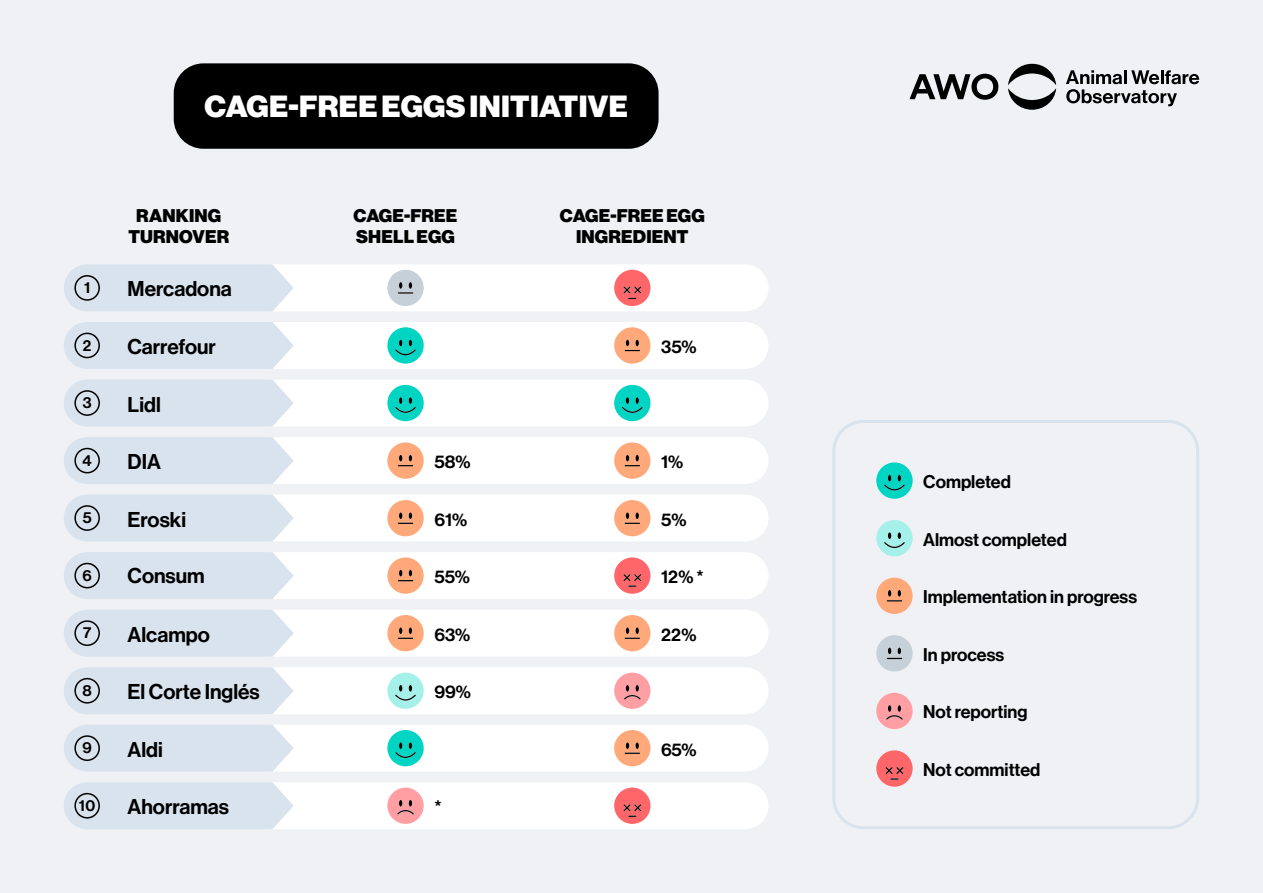
<style>
.page{position:relative;width:1263px;height:893px;background:#eff1f5}
.page>*{position:absolute;margin:0;border:0;box-sizing:border-box;transform-origin:0 0}
.t1{font:900 30px "Neue Haas Display";letter-spacing:.01em;color:#fff}
.t2{font:21px "Neue Haas Display Mediu";color:#000}
.t3{font:18px "Neue Haas Display Mediu";color:#000}
.t4{font:900 18px/21px "Neue Haas Display";letter-spacing:.01em;color:#000;text-align:center}
.t5{font:15px "Neue Haas Display Mediu";color:#000}
</style>
<div class="page">
<svg style="left:909px;top:74px;width:89px;height:26px"></svg>
<svg style="left:1066px;top:70px;width:133px;height:36px"></svg>
<svg style="left:1008px;top:64px;width:48px;height:46px"></svg>
<div style="left:832px;top:420px;width:367px;height:409px;border:3px solid #d9e3ed;border-radius:30px"></div>
<svg style="left:876px;top:578px;width:37px;height:36px"></svg>
<svg style="left:876px;top:693px;width:37px;height:36px"></svg>
<svg style="left:876px;top:462px;width:37px;height:37px"></svg>
<svg style="left:876px;top:635px;width:37px;height:36px"></svg>
<svg style="left:876px;top:750px;width:37px;height:37px"></svg>
<svg style="left:876px;top:520px;width:37px;height:36px"></svg>
<div style="left:174px;top:63px;width:484px;height:86px;background:#000;border-radius:30px"></div>
<svg style="left:64px;top:610px;width:704px;height:47px"></svg>
<svg style="left:64px;top:380px;width:704px;height:46px"></svg>
<svg style="left:64px;top:264px;width:704px;height:47px"></svg>
<svg style="left:64px;top:667px;width:704px;height:47px"></svg>
<svg style="left:64px;top:782px;width:704px;height:47px"></svg>
<svg style="left:64px;top:552px;width:704px;height:47px"></svg>
<svg style="left:64px;top:725px;width:704px;height:47px"></svg>
<svg style="left:64px;top:495px;width:704px;height:46px"></svg>
<svg style="left:64px;top:437px;width:704px;height:47px"></svg>
<svg style="left:64px;top:322px;width:704px;height:47px"></svg>
<h1 class="t1" style="left:204px;top:89px;width:425px">CAGE-FREE EGGS INITIATIVE</h1>
<p class="t4" style="left:128px;top:205px;width:102px">RANKING<br>TURNOVER</p>
<p class="t4" style="left:354px;top:205px;width:105px;text-align:left">CAGE-FREE<br>SHELL EGG</p>
<p class="t4" style="left:560px;top:205px;width:146px">CAGE-FREE EGG<br>INGREDIENT</p>
<p class="t5" style="left:84px;top:279px;width:8px">1</p>
<p class="t2" style="left:128px;top:277px;width:106px">Mercadona</p>
<p class="t5" style="left:83px;top:337px;width:10px">2</p>
<p class="t2" style="left:128px;top:334px;width:90px">Carrefour</p>
<p class="t3" style="left:661px;top:336px;width:37px">35%</p>
<p class="t5" style="left:83px;top:394px;width:10px">3</p>
<p class="t2" style="left:128px;top:392px;width:35px">Lidl</p>
<p class="t5" style="left:83px;top:452px;width:11px">4</p>
<p class="t2" style="left:128px;top:450px;width:35px">DIA</p>
<p class="t3" style="left:434px;top:451px;width:38px">58%</p>
<p class="t3" style="left:661px;top:451px;width:24px">1%</p>
<p class="t3" style="left:923px;top:471px;width:89px">Completed</p>
<p class="t5" style="left:83px;top:509px;width:10px">5</p>
<p class="t2" style="left:128px;top:507px;width:60px">Eroski</p>
<p class="t3" style="left:434px;top:509px;width:34px">61%</p>
<p class="t3" style="left:661px;top:509px;width:27px">5%</p>
<p class="t3" style="left:923px;top:529px;width:145px">Almost completed</p>
<p class="t5" style="left:83px;top:567px;width:11px">6</p>
<p class="t2" style="left:128px;top:564px;width:79px">Consum</p>
<p class="t3" style="left:434px;top:566px;width:37px">55%</p>
<p class="t3" style="left:661px;top:566px;width:44px">12% *</p>
<p class="t3" style="left:923px;top:586px;width:215px">Implementation in progress</p>
<p class="t5" style="left:83px;top:624px;width:10px">7</p>
<p class="t2" style="left:128px;top:622px;width:84px">Alcampo</p>
<p class="t3" style="left:434px;top:624px;width:38px">63%</p>
<p class="t3" style="left:661px;top:624px;width:37px">22%</p>
<p class="t3" style="left:923px;top:644px;width:82px">In process</p>
<p class="t5" style="left:82px;top:682px;width:11px">8</p>
<p class="t2" style="left:128px;top:680px;width:134px">El Corte Inglés</p>
<p class="t3" style="left:434px;top:681px;width:38px">99%</p>
<p class="t3" style="left:923px;top:702px;width:106px">Not reporting</p>
<p class="t5" style="left:83px;top:739px;width:11px">9</p>
<p class="t2" style="left:128px;top:737px;width:37px">Aldi</p>
<p class="t3" style="left:661px;top:739px;width:37px">65%</p>
<p class="t3" style="left:923px;top:759px;width:119px">Not committed</p>
<p class="t5" style="left:79px;top:797px;width:18px">10</p>
<p class="t2" style="left:128px;top:795px;width:103px">Ahorramas</p>
<p class="t3" style="left:434px;top:796px;width:9px">*</p>
</div>
